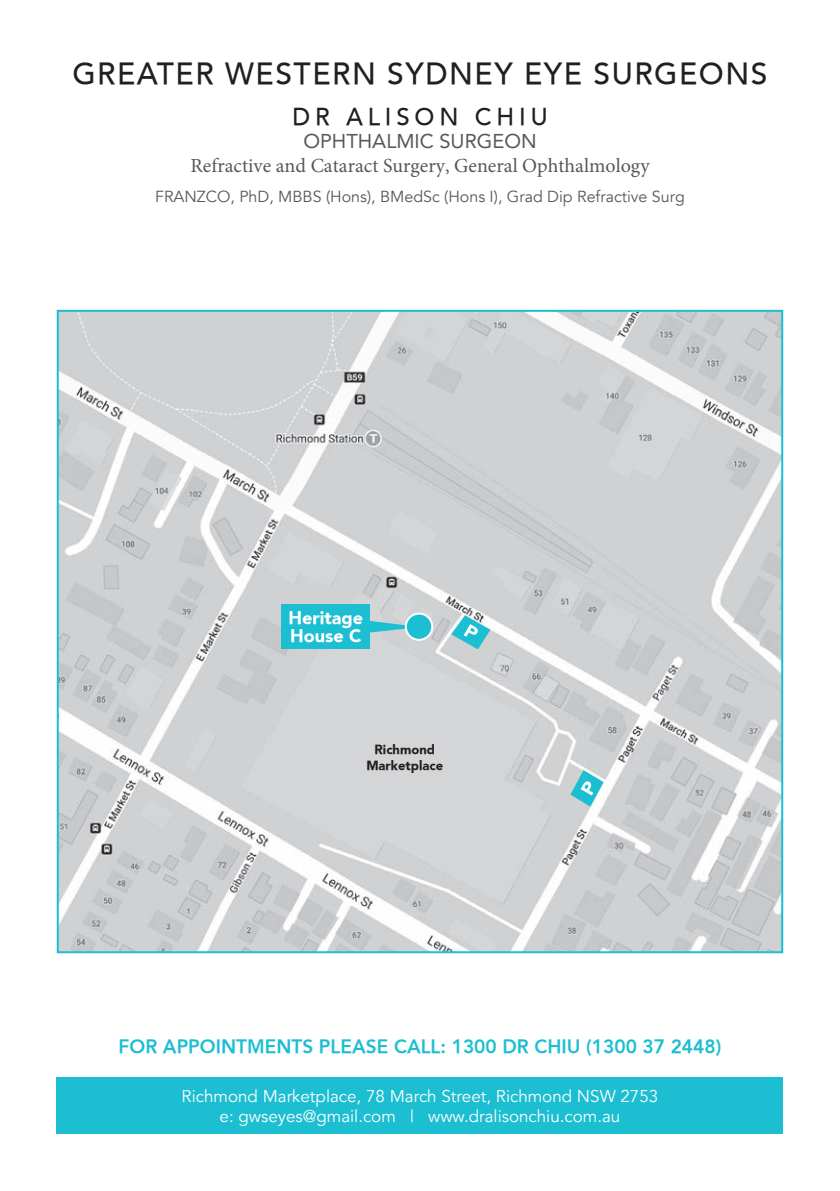
<style>
.page{position:relative;width:840px;height:1191px;background:#fff}
.page>*{position:absolute;margin:0;border:0;box-sizing:border-box;transform-origin:0 0}
.t1{font:500 30px "Avenir";letter-spacing:.05em;color:#231f20}
.t2{font:500 24px "Avenir";letter-spacing:.2em;color:#231f20}
.t3{font:20px "Minion Pro";color:#57585a}
.t4{font:20px "Avenir";color:#57585a}
.t5{font:800 19px "Avenir";color:#1cbed2}
.t6{font:900 18px/18px "Avenir 95";color:#fff}
.t7{font:17px/20.4px "Avenir 45";color:#fff;text-align:center}
.t8{font:16px "Avenir";color:#57585a}
.t9{font:900 13px/15.6px "Avenir 95";color:#231f20;text-align:center}
</style>
<div class="page">
<div style="left:57px;top:1077px;width:725px;height:57px;background:#1cbed2"></div>
<img style="left:60px;top:313px;width:719px;height:637px">
<div style="left:281px;top:604px;width:89px;height:45px;background:#1cbed2"></div>
<svg style="left:370px;top:620px;width:35px;height:13px"></svg>
<div style="left:405px;top:613px;width:27px;height:27px;background:#1cbed2;border-radius:50%"></div>
<div style="left:404px;top:612px;width:29px;height:29px;border:2px solid #fff;border-radius:50%"></div>
<svg style="left:451px;top:615px;width:39px;height:34px"></svg>
<svg style="left:570px;top:770px;width:33px;height:36px"></svg>
<h1 class="t1" style="left:72px;top:57px;width:696px">GREATER WESTERN SYDNEY EYE SURGEONS</h1>
<h2 class="t2" style="left:292px;top:102px;width:256px">DR ALISON CHIU</h2>
<p class="t4" style="left:303px;top:125px;width:235px">OPHTHALMIC SURGEON</p>
<p class="t3" style="left:190px;top:152px;width:460px">Refractive and Cataract Surgery, General Ophthalmology</p>
<p class="t8" style="left:155px;top:187px;width:531px">FRANZCO, PhD, MBBS (Hons), BMedSc (Hons I), Grad Dip Refractive Surg</p>
<p class="t6" style="left:288px;top:608px;width:76px">Heritage<br>House C</p>
<p class="t9" style="left:366px;top:741px;width:78px">Richmond<br>Marketplace</p>
<p class="t5" style="left:118px;top:1035px;width:604px">FOR APPOINTMENTS PLEASE CALL: 1300 DR CHIU (1300 37 2448)</p>
<p class="t7" style="left:181px;top:1086px;width:478px">Richmond Marketplace, 78 March Street, Richmond NSW 2753 e: gwseyes@gmail.com | www.dralisonchiu.com.au</p>
</div>
